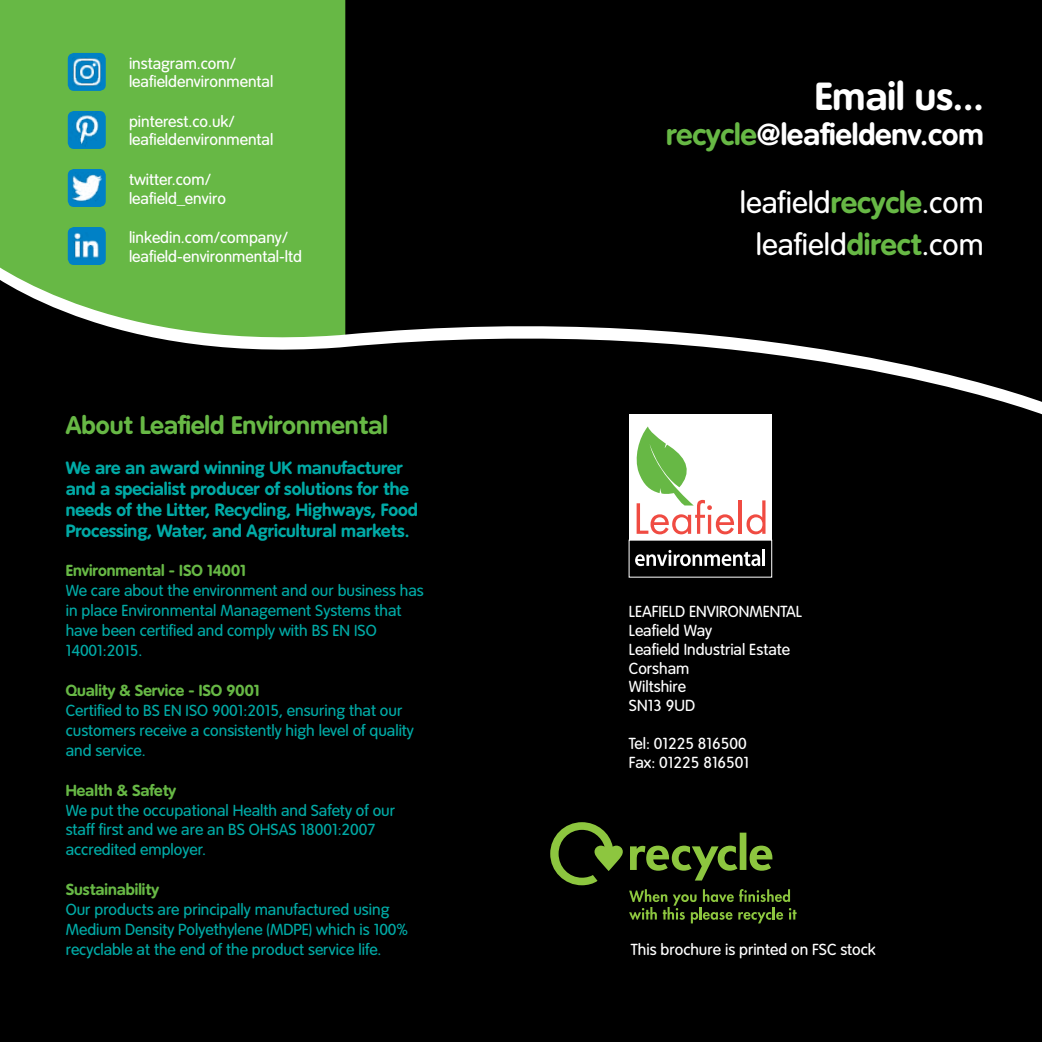
<style>
.page{position:relative;width:1042px;height:1042px;background:#000}
.page>*{position:absolute;margin:0;border:0;box-sizing:border-box;transform-origin:0 0}
.t1{font:700 38.5px "Tate";color:#fff}
.t2{font:29.75px/41.3px "Tate";color:#fff;text-align:center}
.t3{font:700 29.75px "Tate";color:#fff}
.t4{font:700 25.03px "Tate";color:#67b845}
.t5{font:700 17.5px/21px "Tate";color:#00aaa6}
.t6{font:15.75px/19.9px "Tate";color:#00aaa6}
.t7{font:15.75px/18.9px "Tate";color:#fff}
.t8{font:700 15.75px "Tate";color:#67b845}
.s1{color:#67b845}
.s2{font-weight:700;color:#67b845}
</style>
<div class="page">
<div style="left:0;top:0;width:345px;height:250px;background:#67b845"></div>
<svg style="left:550px;top:822px;width:246px;height:101px"></svg>
<div style="left:629px;top:414px;width:143px;height:126px;background:#fff"></div>
<svg style="left:636px;top:426px;width:98px;height:108px"></svg>
<hr style="left:738px;top:500px;width:4px;height:34px;background:#f04b42">
<svg style="left:746px;top:500px;width:19px;height:34px"></svg>
<svg style="left:635px;top:550px;width:125px;height:16px"></svg>
<hr style="left:762px;top:549px;width:3px;height:17px;background:#fff">
<div style="left:68px;top:53px;width:38px;height:38px;background:#0081c6;border-radius:6px"></div>
<img style="left:72px;top:57px;width:29px;height:29px">
<div style="left:68px;top:111px;width:38px;height:38px;background:#0081c6;border-radius:6px"></div>
<img style="left:69px;top:111px;width:36px;height:36px">
<div style="left:68px;top:169px;width:38px;height:38px;background:#0081c6;border-radius:6px"></div>
<img style="left:72px;top:174px;width:30px;height:27px">
<div style="left:68px;top:227px;width:38px;height:38px;background:#0081c6;border-radius:6px"></div>
<img style="left:74px;top:232px;width:25px;height:18px">
<svg style="left:0;top:250px;width:1042px;height:164px"></svg>
<p class="t7" style="left:129px;top:53px;width:146px">instagram.com/ leafieldenvironmental</p>
<p class="t7" style="left:129px;top:112px;width:146px">pinterest.co.uk/ leafieldenvironmental</p>
<p class="t7" style="left:129px;top:170px;width:98px">twitter.com/ leafield_enviro</p>
<p class="t7" style="left:129px;top:228px;width:174px">linkedin.com/company/ leafield-environmental-ltd</p>
<h3 class="t4" style="left:66px;top:410px;width:324px">About Leafield Environmental</h3>
<p class="t5" style="left:66px;top:457px;width:354px">We are an award winning UK manufacturer and a specialist producer of solutions for the needs of the Litter, Recycling, Highways, Food Processing, Water, and Agricultural markets.</p>
<p class="t8" style="left:66px;top:561px;width:182px">Environmental - ISO 14001</p>
<p class="t6" style="left:66px;top:580px;width:359px">We care about the environment and our business has in place Environmental Management Systems that have been certified and comply with BS EN ISO 14001:2015.</p>
<p class="t8" style="left:66px;top:681px;width:195px">Quality &amp; Service - ISO 9001</p>
<p class="t6" style="left:66px;top:700px;width:350px">Certified to BS EN ISO 9001:2015, ensuring that our customers receive a consistently high level of quality and service.</p>
<p class="t8" style="left:66px;top:781px;width:112px">Health &amp; Safety</p>
<p class="t6" style="left:66px;top:800px;width:331px">We put the occupational Health and Safety of our staff first and we are an BS OHSAS 18001:2007 accredited employer.</p>
<p class="t8" style="left:66px;top:880px;width:95px">Sustainability</p>
<p class="t6" style="left:66px;top:899px;width:344px">Our products are principally manufactured using<br>Medium Density Polyethylene (MDPE) which is 100% recyclable at the end of the product service life.</p>
<h1 class="t1" style="left:815px;top:73px;width:170px">Email us...</h1>
<h2 class="t3" style="left:666px;top:117px;width:319px"><span class="s1">recycle</span>@leafieldenv.com</h2>
<h2 class="t2" style="left:740px;top:182px;width:245px">leafield<span class="s2">recycle</span>.com leafield<span class="s2">direct</span>.com</h2>
<p class="t7" style="left:629px;top:602px;width:175px">LEAFIELD ENVIRONMENTAL<br>Leafield Way<br>Leafield Industrial Estate<br>Corsham<br>Wiltshire<br>SN13 9UD</p>
<p class="t7" style="left:629px;top:734px;width:122px">Tel: 01225 816500<br>Fax: 01225 816501</p>
<p class="t7" style="left:631px;top:940px;width:246px">This brochure is printed on FSC stock</p>
</div>
